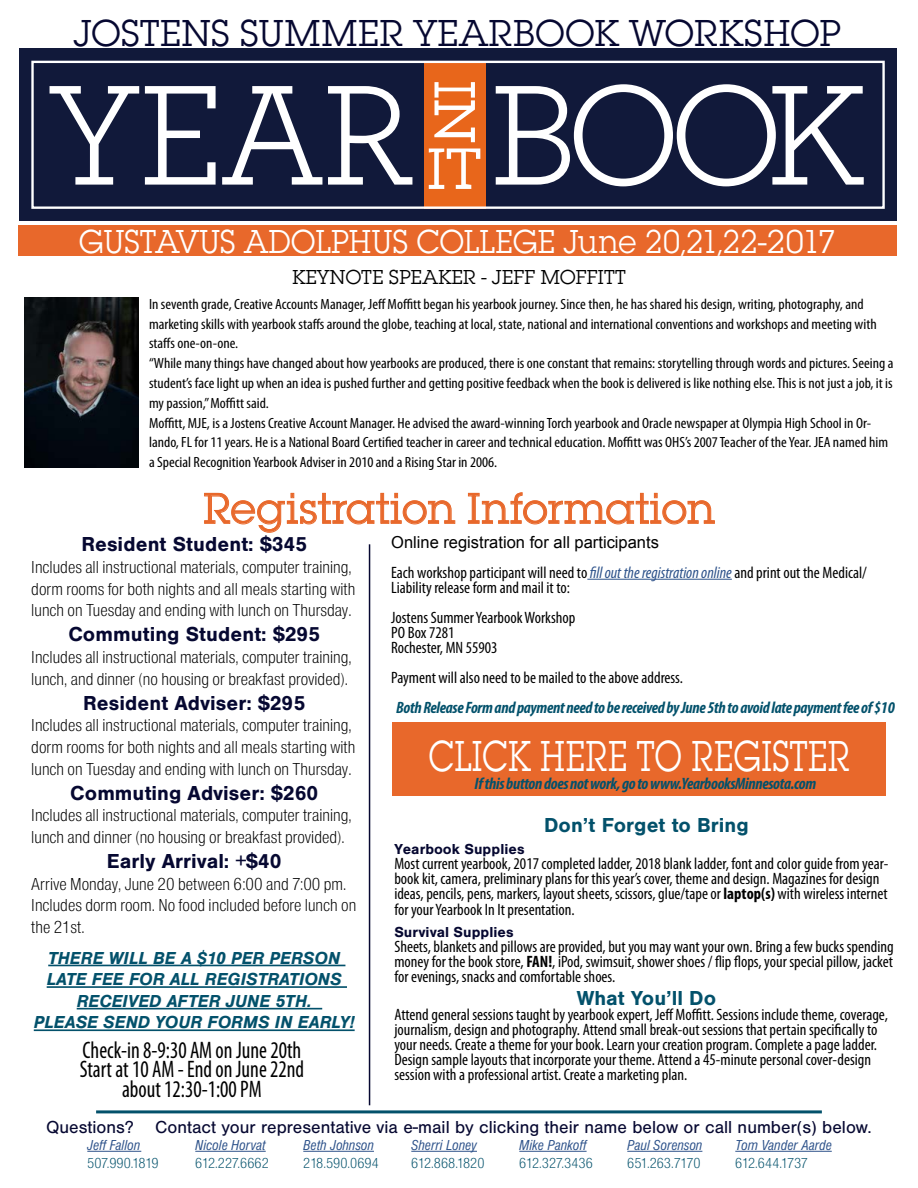
<style>
.page{position:relative;width:918px;height:1188px;background:#fff}
.page>*{position:absolute;margin:0;border:0;box-sizing:border-box;transform-origin:0 0}
.t1{font:45px "AYT Square Serif";color:#e8682b}
.t2{font:45px "AYT Square Serif";color:#fff;scale:.8 1}
.t3{font:39px "AYT Square Serif";color:#060831}
.t4{font:34.5px "AYT Square Serif";letter-spacing:-.015em;color:#fff;scale:.94 1}
.t5{font:condensed 24px/19.5px "Myriad Pro";color:#000;text-align:center;scale:.9 1}
.t6{font:700 21px "AYT Foundation Sans";color:#060831}
.t7{font:700 21px "AYT Foundation Sans";color:#03516b}
.t8{font:21px "AYT Square Serif";color:#000}
.t9{font:300 condensed 18px/21.6px "AYT Foundation Sans";color:#000}
.t10{font:italic 700 18px/21.6px "AYT Foundation Sans";color:#03516b;text-align:center}
.t11{font:18px "AYT Foundation Sans";color:#060831}
.t12{font:condensed 16.5px/15px "Myriad Pro";color:#000}
.t13{font:italic 700 condensed 16.5px "Myriad Pro";letter-spacing:-.02em;color:#03516b}
.t14{font:16.5px "Arial";color:#000}
.t15{font:italic condensed 15px "AYT Foundation Sans";color:#2d528a}
.t16{font:300 condensed 15px "AYT Foundation Sans";color:#03516b}
.t17{font:700 15px "AYT Foundation Sans";color:#060831}
.t18{font:300 condensed 15px "AYT Foundation Sans";letter-spacing:-.035em;color:#03516b}
.t19{font:300 condensed 15px "AYT Foundation Sans";letter-spacing:-.03em;color:#03516b}
.t20{font:condensed 14.85px/19.8px "Myriad Pro";color:#000;scale:1.06 1}
.s1{font-style:italic;color:#2d528a}
.s2{font-weight:700}
</style>
<div class="page">
<hr style="left:48px;top:965px;width:297px;height:1px;background:#03516b">
<hr style="left:47px;top:986px;width:300px;height:2px;background:#03516b">
<hr style="left:77px;top:1008px;width:245px;height:1px;background:#03516b">
<hr style="left:34px;top:1029px;width:321px;height:2px;background:#03516b">
<hr style="left:369px;top:544px;width:1px;height:561px;background:#060831">
<hr style="left:587px;top:579px;width:145px;height:1px;background:#2d528a">
<div style="left:393px;top:723px;width:493px;height:73px;background:#e8682b"></div>
<hr style="left:87px;top:1151px;width:54px;height:1px;background:#2d528a">
<hr style="left:195px;top:1151px;width:71px;height:1px;background:#2d528a">
<hr style="left:303px;top:1151px;width:71px;height:1px;background:#2d528a">
<hr style="left:411px;top:1151px;width:66px;height:1px;background:#2d528a">
<hr style="left:519px;top:1151px;width:68px;height:1px;background:#2d528a">
<hr style="left:627px;top:1151px;width:75px;height:1px;background:#2d528a">
<hr style="left:735px;top:1151px;width:97px;height:1px;background:#2d528a">
<hr style="left:96px;top:1110px;width:726px;height:3px;background:#03516b">
<div style="left:18px;top:226px;width:878px;height:30px;background:#e8682b"></div>
<div style="left:19px;top:49px;width:877px;height:172px;background:#11193a"></div>
<svg style="left:50px;top:86px;width:89px;height:99px"></svg>
<svg style="left:145px;top:86px;width:71px;height:99px"></svg>
<svg style="left:222px;top:86px;width:100px;height:99px"></svg>
<svg style="left:328px;top:86px;width:84px;height:99px"></svg>
<svg style="left:496px;top:84px;width:368px;height:102px"></svg>
<div style="left:424px;top:61px;width:61px;height:148px;background:#e8661b"></div>
<svg style="left:434px;top:82px;width:41px;height:60px"></svg>
<svg style="left:429px;top:149px;width:51px;height:40px"></svg>
<div style="left:31px;top:61px;width:854px;height:148px;border:2px solid #fff"></div>
<img style="left:24px;top:297px;width:115px;height:171px">
<svg style="left:204px;top:493px;width:252px;height:40px"></svg>
<svg style="left:468px;top:492px;width:247px;height:33px"></svg>
<h2 class="t3" style="left:73px;top:10px;width:770px">JOSTENS SUMMER YEARBOOK WORKSHOP</h2>
<h3 class="t4" style="left:79px;top:222px;width:807px">GUSTAVUS ADOLPHUS COLLEGE June 20,21,22-2017</h3>
<p class="t8" style="left:292px;top:265px;width:335px">KEYNOTE SPEAKER - JEFF MOFFITT</p>
<p class="t20" style="left:149px;top:294px;width:704px">In seventh grade, Creative Accounts Manager, Jeff Moffitt began his yearbook journey. Since then, he has shared his design, writing, photography, and marketing skills with yearbook staffs around the globe, teaching at local, state, national and international conventions and workshops and meeting with staffs one-on-one.<br>“While many things have changed about how yearbooks are produced, there is one constant that remains: storytelling through words and pictures. Seeing a student’s face light up when an idea is pushed further and getting positive feedback when the book is delivered is like nothing else. This is not just a job, it is my passion,” Moffitt said.<br>Moffitt, MJE, is a Jostens Creative Account Manager. He advised the award-winning Torch yearbook and Oracle newspaper at Olympia High School in Or&shy;lando, FL for 11 years. He is a National Board Certified teacher in career and technical education. Moffitt was OHS’s 2007 Teacher of the Year. JEA named him a Special Recognition Yearbook Adviser in 2010 and a Rising Star in 2006.</p>
<h1 class="t1" style="left:203px;top:482px;width:514px">Registration Information</h1>
<p class="t6" style="left:81px;top:533px;width:227px">Resident Student: $345</p>
<p class="t9" style="left:31px;top:557px;width:326px">Includes all instructional materials, computer training, dorm rooms for both nights and all meals starting with lunch on Tuesday and ending with lunch on Thursday.</p>
<p class="t6" style="left:68px;top:623px;width:253px">Commuting Student: $295</p>
<p class="t9" style="left:31px;top:647px;width:322px">Includes all instructional materials, computer training, lunch, and dinner (no housing or breakfast provided).</p>
<p class="t6" style="left:83px;top:691px;width:223px">Resident Adviser: $295</p>
<p class="t9" style="left:31px;top:715px;width:326px">Includes all instructional materials, computer training, dorm rooms for both nights and all meals starting with lunch on Tuesday and ending with lunch on Thursday.</p>
<p class="t6" style="left:70px;top:781px;width:249px">Commuting Adviser: $260</p>
<p class="t9" style="left:31px;top:805px;width:322px">Includes all instructional materials, computer training, lunch and dinner (no housing or breakfast provided).</p>
<p class="t6" style="left:107px;top:849px;width:176px">Early Arrival: +$40</p>
<p class="t9" style="left:31px;top:873px;width:327px">Arrive Monday, June 20 between 6:00 and 7:00 pm.<br>Includes dorm room. No food included before lunch on the 21st.</p>
<p class="t10" style="left:34px;top:947px;width:322px">THERE WILL BE A $10 PER PERSON<br>LATE FEE FOR ALL REGISTRATIONS<br>RECEIVED AFTER JUNE 5TH.<br>PLEASE SEND YOUR FORMS IN EARLY!</p>
<h3 class="t5" style="left:80px;top:1040px;width:251px">Check-in 8-9:30 AM on June 20th<br>Start at 10 AM - End on June 22nd about 12:30-1:00 PM</h3>
<p class="t14" style="left:391px;top:531px;width:269px">Online registration for all participants</p>
<p class="t12" style="left:391px;top:564px;width:477px">Each workshop participant will need to <span class="s1">fill out the registration online</span> and print out the Medical/<br>Liability release form and mail it to:</p>
<p class="t12" style="left:391px;top:609px;width:186px">Jostens Summer Yearbook Workshop<br>PO Box 7281<br>Rochester, MN 55903</p>
<p class="t12" style="left:391px;top:669px;width:293px">Payment will also need to be mailed to the above address.</p>
<p class="t13" style="left:396px;top:697px;width:500px">Both Release Form and payment need to be received by June 5th to avoid late payment fee of $10</p>
<h1 class="t2" style="left:428px;top:730px;width:529px">CLICK HERE TO REGISTER</h1>
<p class="t13" style="left:475px;top:774px;width:343px">If this button does not work, go to www.YearbooksMinnesota.com</p>
<p class="t7" style="left:544px;top:813px;width:206px">Don’t Forget to Bring</p>
<p class="t17" style="left:394px;top:840px;width:132px">Yearbook Supplies</p>
<p class="t12" style="left:394px;top:856px;width:496px">Most current yearbook, 2017 completed ladder, 2018 blank ladder, font and color guide from year&shy;book kit, camera, preliminary plans for this year’s cover, theme and design. Magazines for design ideas, pencils, pens, markers, layout sheets, scissors, glue/tape or <span class="s2">laptop(s)</span> with wireless internet</p>
<p class="t12" style="left:394px;top:902px;width:182px">for your Yearbook In It presentation.</p>
<p class="t17" style="left:394px;top:923px;width:121px">Survival Supplies</p>
<p class="t12" style="left:394px;top:939px;width:501px;text-align:justify">Sheets, blankets and pillows are provided, but you may want your own. Bring a few bucks spending money for the book store, <span class="s2">FAN!</span>, iPod, swimsuit, shower shoes / flip flops, your special pillow, jacket for evenings, snacks and comfortable shoes.</p>
<p class="t7" style="left:577px;top:986px;width:141px">What You’ll Do</p>
<p class="t12" style="left:394px;top:1007px;width:495px">Attend general sessions taught by yearbook expert, Jeff Moffitt. Sessions include theme, coverage, journalism, design and photography. Attend small break-out sessions that pertain specifically to your needs. Create a theme for your book. Learn your creation program. Complete a page ladder.<br>Design sample layouts that incorporate your theme. Attend a 45-minute personal cover-design session with a professional artist. Create a marketing plan.</p>
<p class="t11" style="left:46px;top:1117px;width:827px">Questions? Contact your representative via e-mail by clicking their name below or call number(s) below.</p>
<p class="t15" style="left:87px;top:1137px;width:54px">Jeff Fallon</p>
<p class="t15" style="left:195px;top:1137px;width:72px">Nicole Horvat</p>
<p class="t15" style="left:303px;top:1137px;width:72px">Beth Johnson</p>
<p class="t15" style="left:411px;top:1137px;width:67px">Sherri Loney</p>
<p class="t15" style="left:519px;top:1137px;width:70px">Mike Pankoff</p>
<p class="t15" style="left:627px;top:1137px;width:77px">Paul Sorenson</p>
<p class="t15" style="left:735px;top:1137px;width:98px">Tom Vander Aarde</p>
<p class="t18" style="left:87px;top:1155px;width:73px">507.990.1819</p>
<p class="t16" style="left:195px;top:1155px;width:75px">612.227.6662</p>
<p class="t16" style="left:303px;top:1155px;width:77px">218.590.0694</p>
<p class="t16" style="left:411px;top:1155px;width:75px">612.868.1820</p>
<p class="t16" style="left:519px;top:1155px;width:75px">612.327.3436</p>
<p class="t16" style="left:627px;top:1155px;width:75px">651.263.7170</p>
<p class="t19" style="left:735px;top:1155px;width:74px">612.644.1737</p>
</div>
